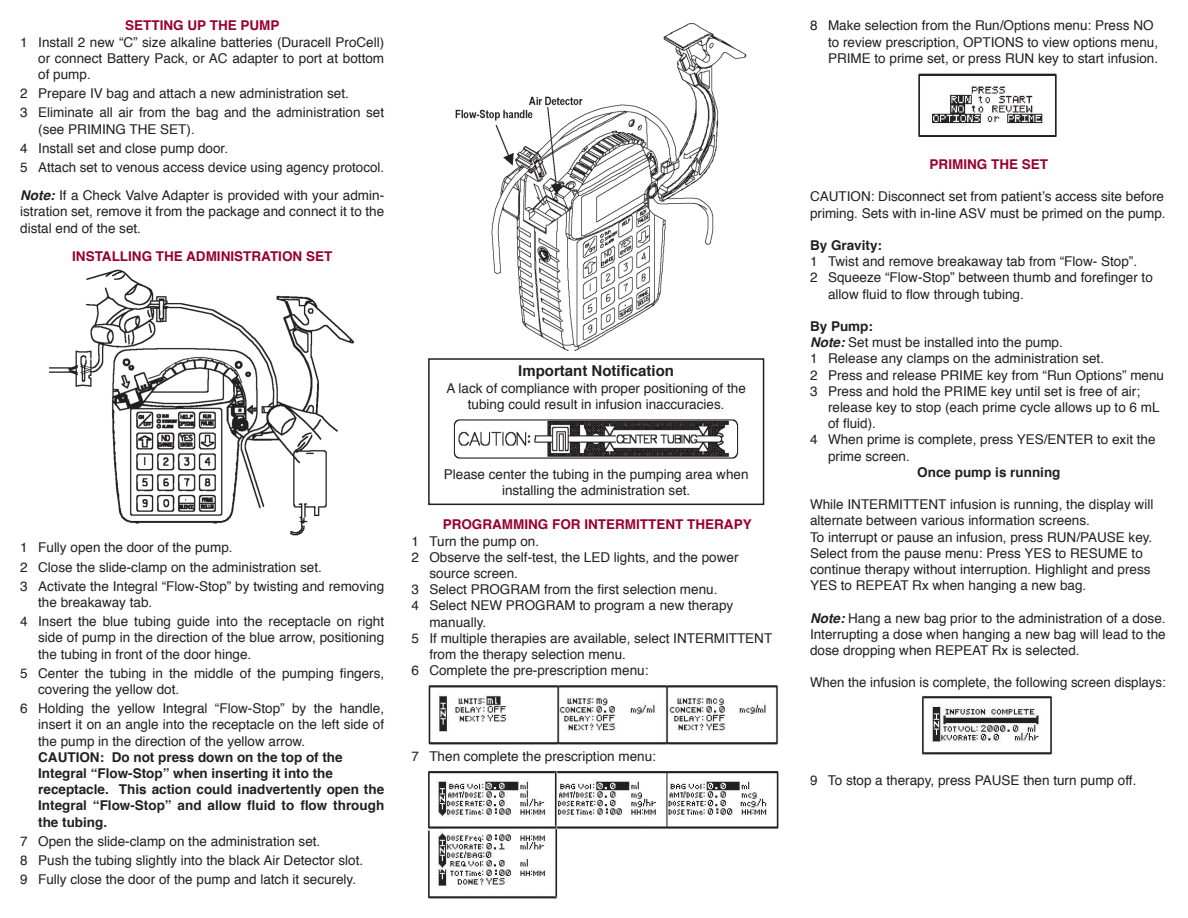
<style>
.page{position:relative;width:1188px;height:918px;background:#fff}
.page>*{position:absolute;margin:0;border:0;box-sizing:border-box;transform-origin:0 0}
.t1{font:700 15px "Helvetica";color:#231f20}
.t2{font:13.5px/16.2px "Helvetica";color:#231f20}
.t3{font:700 13.5px/16.2px "Helvetica";color:#231f20}
.t4{font:700 13.5px "Helvetica";color:#98012d}
.s1{font-weight:700;font-style:italic}
.s2{font-weight:700}
</style>
<div class="page">
<img style="left:49px;top:269px;width:305px;height:267px">
<img style="left:455px;top:23px;width:292px;height:328px">
<img style="left:453px;top:420px;width:286px;height:38px">
<div style="left:428px;top:358px;width:336px;height:147px;border:2px solid #231f20"></div>
<img style="left:917px;top:71px;width:140px;height:66px">
<img style="left:428px;top:685px;width:350px;height:59px">
<img style="left:427px;top:770px;width:352px;height:129px">
<img style="left:921px;top:695px;width:132px;height:60px">
<p class="t4" style="left:125px;top:15px;width:156px">SETTING UP THE PUMP</p>
<p class="t2" style="left:38px;top:34px;width:348px;text-align:justify;text-indent:-18px">1 Install 2 new “C” size alkaline batteries (Duracell ProCell) or connect Battery Pack, or AC adapter to port at bottom of pump.</p>
<p class="t2" style="left:20px;top:84px;width:365px;line-height:19.2px">2 Prepare IV bag and attach a new administration set.<br>3 Eliminate all air from the bag and the administration set</p>
<p class="t2" style="left:20px;top:120px;width:365px;line-height:19.2px;text-indent:18px">(see PRIMING THE SET).<br>4 Install set and close pump door.<br>5 Attach set to venous access device using agency protocol.</p>
<p class="t2" style="left:20px;top:188px;width:365px;text-align:justify"><span class="s1">Note:</span> If a Check Valve Adapter is provided with your admin&shy;istration set, remove it from the package and connect it to the distal end of the set.</p>
<p class="t4" style="left:72px;top:245px;width:262px">INSTALLING THE ADMINISTRATION SET</p>
<p class="t2" style="left:20px;top:538px;width:365px;line-height:19.2px">1 Fully open the door of the pump.<br>2 Close the slide-clamp on the administration set.<br>3 Activate the Integral “Flow-Stop” by twisting and removing</p>
<p class="t2" style="left:20px;top:593px;width:365px;line-height:19.2px;text-indent:18px">the breakaway tab.<br>4 Insert the blue tubing guide into the receptacle on right</p>
<p class="t2" style="left:38px;top:630px;width:347px">side of pump in the direction of the blue arrow, positioning the tubing in front of the door hinge.</p>
<p class="t2" style="left:38px;top:665px;width:347px;text-indent:-18px">5 Center the tubing in the middle of the pumping fingers, covering the yellow dot.</p>
<p class="t2" style="left:38px;top:701px;width:348px;text-align:justify;text-indent:-18px">6 Holding the yellow Integral “Flow-Stop” by the handle, insert it on an angle into the receptacle on the left side of the pump in the direction of the yellow arrow.</p>
<p class="t3" style="left:38px;top:749px;width:348px">CAUTION: Do not press down on the top of the Integral “Flow-Stop” when inserting it into the receptacle. This action could inadvertently open the Integral “Flow-Stop” and allow fluid to flow through the tubing.</p>
<p class="t2" style="left:20px;top:832px;width:344px;line-height:19.2px">7 Open the slide-clamp on the administration set.<br>8 Push the tubing slightly into the black Air Detector slot.<br>9 Fully close the door of the pump and latch it securely.</p>
<p class="t1" style="left:518px;top:359px;width:157px">Important Notification</p>
<p class="t2" style="left:447px;top:380px;width:301px;text-align:center">A lack of compliance with proper positioning of the tubing could result in infusion inaccuracies.</p>
<p class="t2" style="left:444px;top:467px;width:306px;text-align:center">Please center the tubing in the pumping area when installing the administration set.</p>
<p class="t4" style="left:443px;top:514px;width:311px">PROGRAMMING FOR INTERMITTENT THERAPY</p>
<p class="t2" style="left:411px;top:533px;width:129px">1 Turn the pump on.</p>
<p class="t2" style="left:411px;top:549px;width:329px">2 Observe the self-test, the LED lights, and the power</p>
<p class="t2" style="left:429px;top:566px;width:90px">source screen.</p>
<p class="t2" style="left:411px;top:582px;width:308px">3 Select PROGRAM from the first selection menu.</p>
<p class="t2" style="left:411px;top:598px;width:323px">4 Select NEW PROGRAM to program a new therapy</p>
<p class="t2" style="left:429px;top:614px;width:58px">manually.</p>
<p class="t2" style="left:411px;top:630px;width:362px">5 If multiple therapies are available, select INTERMITTENT</p>
<p class="t2" style="left:429px;top:647px;width:198px">from the therapy selection menu.</p>
<p class="t2" style="left:411px;top:663px;width:239px">6 Complete the pre-prescription menu:</p>
<p class="t2" style="left:411px;top:749px;width:246px">7 Then complete the prescription menu:</p>
<p class="t2" style="left:828px;top:18px;width:332px;text-indent:-18px">8 Make selection from the Run/Options menu: Press NO to review prescription, OPTIONS to view options menu,<br>PRIME to prime set, or press RUN key to start infusion.</p>
<p class="t4" style="left:930px;top:153px;width:120px">PRIMING THE SET</p>
<p class="t2" style="left:810px;top:189px;width:357px">CAUTION: Disconnect set from patient’s access site before priming. Sets with in-line ASV must be primed on the pump.</p>
<p class="t3" style="left:810px;top:237px;width:74px">By Gravity:</p>
<p class="t2" style="left:810px;top:254px;width:329px">1 Twist and remove breakaway tab from “Flow- Stop”.</p>
<p class="t2" style="left:810px;top:270px;width:344px">2 Squeeze “Flow-Stop” between thumb and forefinger to</p>
<p class="t2" style="left:828px;top:286px;width:197px">allow fluid to flow through tubing.</p>
<p class="t2" style="left:810px;top:319px;width:356px"><span class="s2">By Pump:<br></span><span class="s1">Note:</span> Set must be installed into the pump.<br>1 Release any clamps on the administration set.<br>2 Press and release PRIME key from “Run Options” menu 3 Press and hold the PRIME key until set is free of air;</p>
<p class="t2" style="left:828px;top:400px;width:333px">release key to stop (each prime cycle allows up to 6 mL</p>
<p class="t2" style="left:828px;top:416px;width:50px">of fluid).</p>
<p class="t2" style="left:810px;top:432px;width:347px">4 When prime is complete, press YES/ENTER to exit the</p>
<p class="t2" style="left:828px;top:448px;width:83px">prime screen.</p>
<p class="t3" style="left:917px;top:464px;width:145px">Once pump is running</p>
<p class="t2" style="left:810px;top:497px;width:345px">While INTERMITTENT infusion is running, the display will alternate between various information screens.<br>To interrupt or pause an infusion, press RUN/PAUSE key.<br>Select from the pause menu: Press YES to RESUME to continue therapy without interruption. Highlight and press YES to REPEAT Rx when hanging a new bag.</p>
<p class="t2" style="left:810px;top:610px;width:357px;text-align:justify"><span class="s1">Note:</span> Hang a new bag prior to the administration of a dose.<br>Interrupting a dose when hanging a new bag will lead to the dose dropping when REPEAT Rx is selected.</p>
<p class="t2" style="left:810px;top:675px;width:357px">When the infusion is complete, the following screen displays:</p>
<p class="t2" style="left:810px;top:772px;width:328px">9 To stop a therapy, press PAUSE then turn pump off.</p>
</div>
